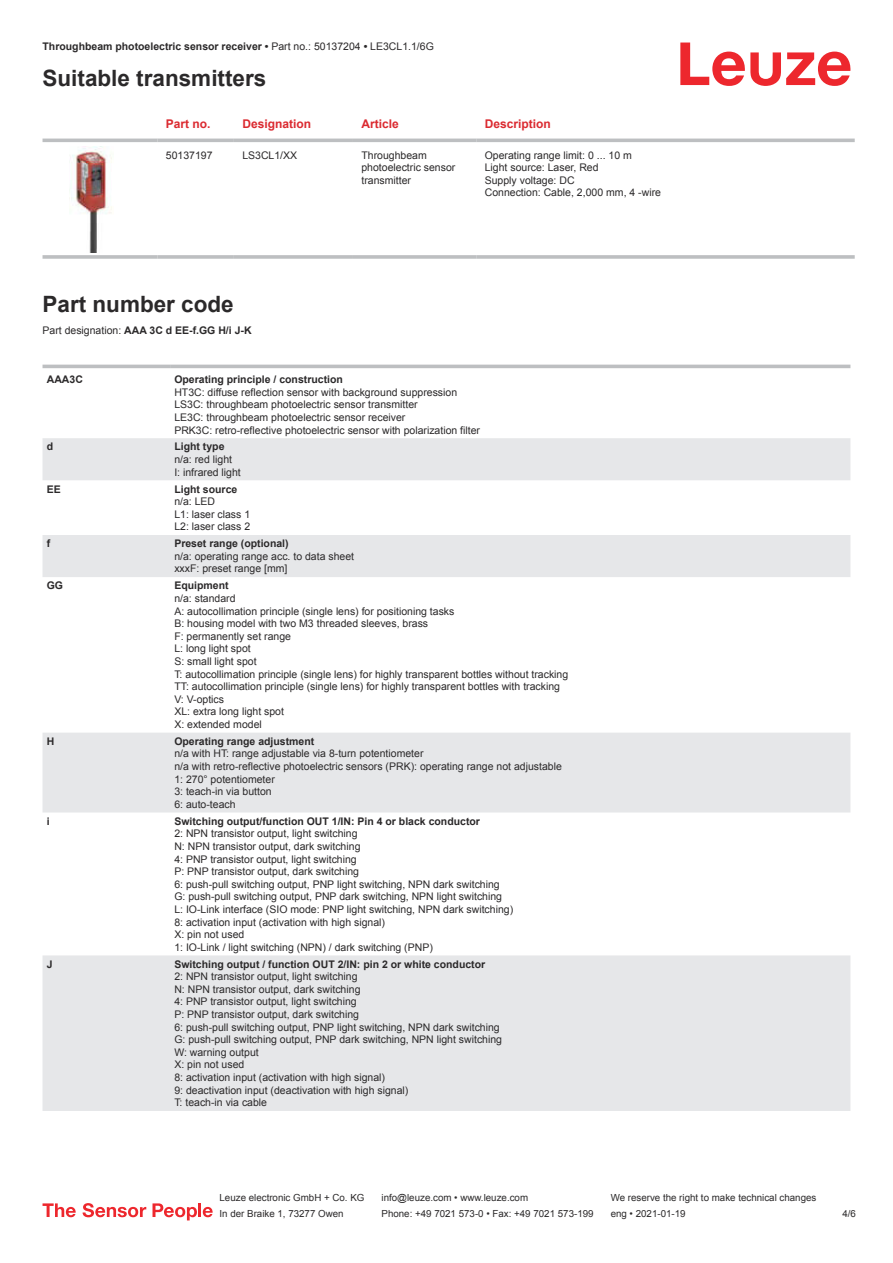
<style>
.page{position:relative;width:893px;height:1263px;background:#fff}
.page>*{position:absolute;margin:0;border:0;box-sizing:border-box;transform-origin:0 0}
.t1{font:700 22.5px "Arial";color:#2b292a}
.t2{font:700 12px "Arial";color:#db2a30}
.t3{font:10.5px/12.6px "Arial";color:#2b292a}
.t4{font:700 10.5px "Arial";color:#2b292a}
.t5{font:9.75px "Arial";color:#2b292a}
.s1{font-weight:400}
</style>
<div class="page">
<svg style="left:680px;top:43px;width:170px;height:43px"></svg>
<svg style="left:43px;top:138px;width:812px;height:1px"></svg>
<hr style="left:43px;top:139px;width:114px;height:3px;background:#bdbfc1">
<hr style="left:157px;top:139px;width:77px;height:3px;background:#bdbfc1">
<hr style="left:234px;top:139px;width:119px;height:3px;background:#bdbfc1">
<hr style="left:353px;top:139px;width:123px;height:3px;background:#bdbfc1">
<hr style="left:476px;top:139px;width:379px;height:3px;background:#bdbfc1">
<svg style="left:43px;top:255px;width:114px;height:4px"></svg>
<hr style="left:157px;top:255px;width:77px;height:4px;background:#c7c8ca">
<hr style="left:234px;top:255px;width:119px;height:4px;background:#bdbfc1">
<svg style="left:353px;top:255px;width:123px;height:4px"></svg>
<hr style="left:476px;top:255px;width:379px;height:4px;background:#c7c8ca">
<img style="left:69px;top:146px;width:43px;height:107px">
<svg style="left:43px;top:438px;width:807px;height:673px"></svg>
<hr style="left:43px;top:365px;width:127px;height:3px;background:#bdbfc1">
<hr style="left:170px;top:365px;width:680px;height:3px;background:#bdbfc1">
<svg style="left:43px;top:1203px;width:33px;height:14px"></svg>
<svg style="left:83px;top:1203px;width:63px;height:14px"></svg>
<svg style="left:153px;top:1203px;width:44px;height:17px"></svg>
<hr style="left:198px;top:1203px;width:3px;height:14px;background:#ed272d">
<svg style="left:203px;top:1207px;width:10px;height:10px"></svg>
<p class="t4" style="left:43px;top:43px;width:393px">Throughbeam photoelectric sensor receiver • <span class="s1">Part no.: 50137204</span> • <span class="s1">LE3CL1.1/6G</span></p>
<h1 class="t1" style="left:43px;top:70px;width:225px">Suitable transmitters</h1>
<p class="t2" style="left:166px;top:119px;width:46px">Part no.</p>
<p class="t2" style="left:242px;top:119px;width:70px">Designation</p>
<p class="t2" style="left:361px;top:119px;width:39px">Article</p>
<p class="t2" style="left:485px;top:119px;width:68px">Description</p>
<p class="t3" style="left:166px;top:150px;width:48px">50137197</p>
<p class="t3" style="left:242px;top:150px;width:56px">LS3CL1/XX</p>
<p class="t3" style="left:361px;top:150px;width:95px">Throughbeam photoelectric sensor transmitter</p>
<p class="t3" style="left:485px;top:150px;width:178px">Operating range limit: 0 ... 10 m<br>Light source: Laser, Red<br>Supply voltage: DC<br>Connection: Cable, 2,000 mm, 4 -wire</p>
<h1 class="t1" style="left:43px;top:295px;width:193px">Part number code</h1>
<p class="t4" style="left:43px;top:327px;width:211px"><span class="s1">Part designation:</span> AAA 3C d EE-f.GG H/i J-K</p>
<p class="t4" style="left:47px;top:375px;width:38px">AAA3C</p>
<p class="t4" style="left:174px;top:375px;width:170px">Operating principle / construction</p>
<p class="t3" style="left:174px;top:387px;width:307px">HT3C: diffuse reflection sensor with background suppression LS3C: throughbeam photoelectric sensor transmitter<br>LE3C: throughbeam photoelectric sensor receiver<br>PRK3C: retro-reflective photoelectric sensor with polarization filter</p>
<p class="t4" style="left:47px;top:443px;width:8px">d</p>
<p class="t4" style="left:174px;top:443px;width:52px">Light type</p>
<p class="t3" style="left:174px;top:454px;width:68px">n/a: red light<br>I: infrared light</p>
<p class="t4" style="left:47px;top:485px;width:16px">EE</p>
<p class="t4" style="left:174px;top:485px;width:65px">Light source</p>
<p class="t3" style="left:174px;top:496px;width:77px">n/a: LED<br>L1: laser class 1<br>L2: laser class 2</p>
<p class="t4" style="left:47px;top:539px;width:5px">f</p>
<p class="t4" style="left:174px;top:539px;width:116px">Preset range (optional)</p>
<p class="t3" style="left:174px;top:551px;width:181px">n/a: operating range acc. to data sheet xxxF: preset range [mm]</p>
<p class="t4" style="left:47px;top:582px;width:18px">GG</p>
<p class="t4" style="left:174px;top:582px;width:56px">Equipment</p>
<p class="t3" style="left:174px;top:593px;width:395px">n/a: standard<br>A: autocollimation principle (single lens) for positioning tasks<br>B: housing model with two M3 threaded sleeves, brass<br>F: permanently set range<br>L: long light spot<br>S: small light spot<br>T: autocollimation principle (single lens) for highly transparent bottles without tracking TT: autocollimation principle (single lens) for highly transparent bottles with tracking V: V-optics<br>XL: extra long light spot<br>X: extended model</p>
<p class="t4" style="left:47px;top:737px;width:9px">H</p>
<p class="t4" style="left:174px;top:737px;width:142px">Operating range adjustment</p>
<p class="t3" style="left:174px;top:748px;width:389px">n/a with HT: range adjustable via 8-turn potentiometer<br>n/a with retro-reflective photoelectric sensors (PRK): operating range not adjustable 1: 270° potentiometer<br>3: teach-in via button<br>6: auto-teach</p>
<p class="t4" style="left:47px;top:817px;width:4px">i</p>
<p class="t4" style="left:174px;top:817px;width:307px">Switching output/function OUT 1/IN: Pin 4 or black conductor</p>
<p class="t3" style="left:174px;top:828px;width:340px">2: NPN transistor output, light switching<br>N: NPN transistor output, dark switching<br>4: PNP transistor output, light switching<br>P: PNP transistor output, dark switching<br>6: push-pull switching output, PNP light switching, NPN dark switching G: push-pull switching output, PNP dark switching, NPN light switching L: IO-Link interface (SIO mode: PNP light switching, NPN dark switching)<br>8: activation input (activation with high signal)<br>X: pin not used<br>1: IO-Link / light switching (NPN) / dark switching (PNP)</p>
<p class="t4" style="left:47px;top:960px;width:7px">J</p>
<p class="t4" style="left:174px;top:960px;width:312px">Switching output / function OUT 2/IN: pin 2 or white conductor</p>
<p class="t3" style="left:174px;top:971px;width:329px">2: NPN transistor output, light switching<br>N: NPN transistor output, dark switching<br>4: PNP transistor output, light switching<br>P: PNP transistor output, dark switching<br>6: push-pull switching output, PNP light switching, NPN dark switching G: push-pull switching output, PNP dark switching, NPN light switching W: warning output<br>X: pin not used<br>8: activation input (activation with high signal)<br>9: deactivation input (deactivation with high signal)<br>T: teach-in via cable</p>
<p class="t5" style="left:220px;top:1194px;width:146px">Leuze electronic GmbH + Co. KG</p>
<p class="t5" style="left:381px;top:1194px;width:148px">info@leuze.com • www.leuze.com</p>
<p class="t5" style="left:611px;top:1194px;width:207px">We reserve the right to make technical changes</p>
<p class="t5" style="left:220px;top:1210px;width:126px">In der Braike 1, 73277 Owen</p>
<p class="t5" style="left:381px;top:1210px;width:214px">Phone: +49 7021 573-0 • Fax: +49 7021 573-199</p>
<p class="t5" style="left:611px;top:1210px;width:76px">eng • 2021-01-19</p>
<p class="t5" style="left:842px;top:1210px;width:15px">4 /6</p>
</div>
